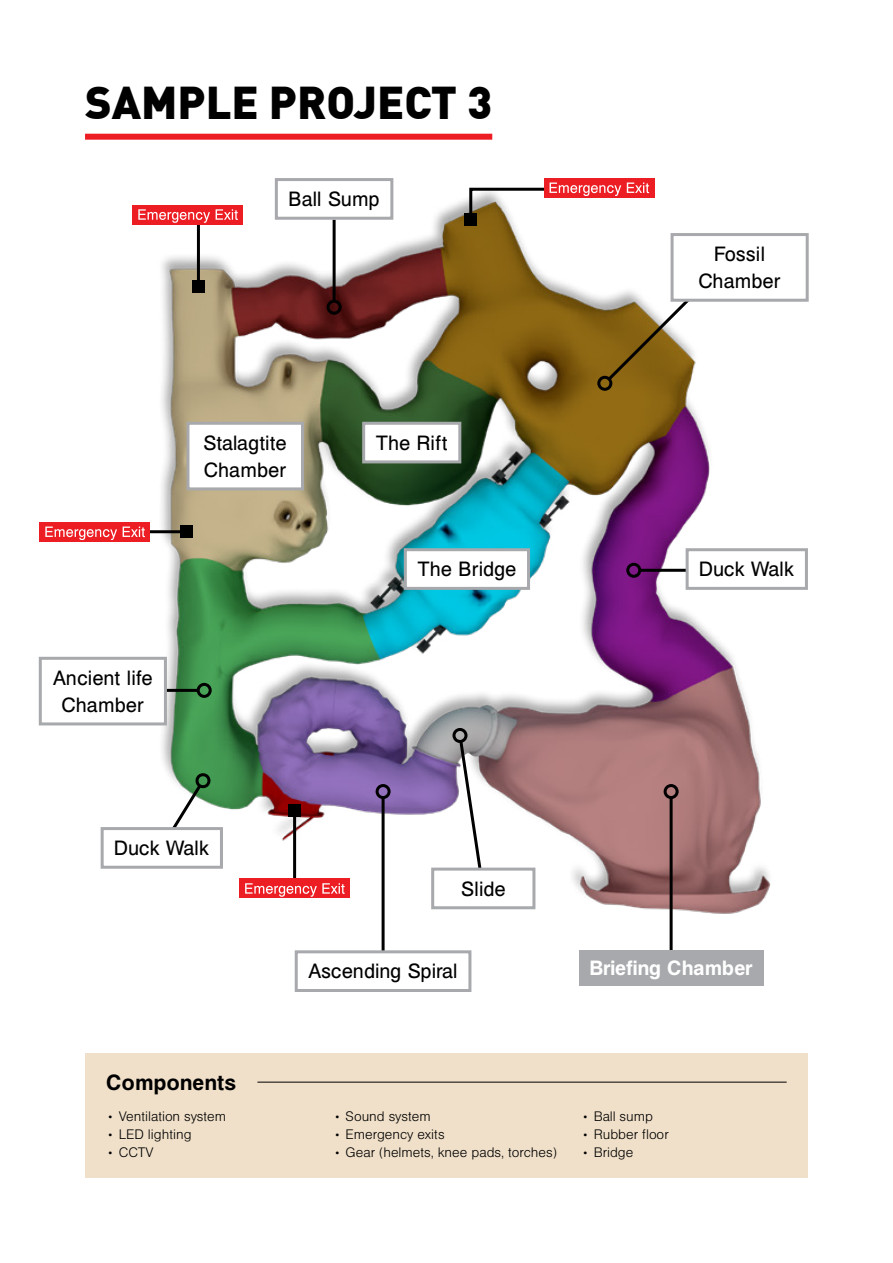
<style>
.page{position:relative;width:893px;height:1263px;background:#fff}
.page>*{position:absolute;margin:0;border:0;box-sizing:border-box;transform-origin:0 0}
.t1{font:900 45px "DIN Pro";color:#000}
.t2{font:700 24px "Helen Bg";letter-spacing:.01em;color:#000}
.t3{font:22.5px/27px "Helen Bg";color:#000;text-align:center}
.t4{font:700 22.5px "Helen Bg";color:#fff}
.t5{font:300 15px "Helen Bg";color:#000}
</style>
<div class="page">
<img style="left:88px;top:133px;width:683px;height:859px">
<hr style="left:111px;top:530px;width:75px;height:3px;background:#000">
<div style="left:180px;top:526px;width:12px;height:12px;background:#000"></div>
<div style="left:465px;top:214px;width:12px;height:12px;background:#000"></div>
<svg style="left:605px;top:274px;width:109px;height:109px"></svg>
<div style="left:597px;top:376px;width:15px;height:15px;border:3px solid #000;border-radius:50%"></div>
<hr style="left:640px;top:569px;width:132px;height:3px;background:#000">
<div style="left:626px;top:563px;width:15px;height:15px;border:3px solid #000;border-radius:50%"></div>
<hr style="left:670px;top:797px;width:3px;height:174px;background:#000">
<div style="left:664px;top:784px;width:15px;height:15px;border:3px solid #000;border-radius:50%"></div>
<hr style="left:382px;top:797px;width:3px;height:174px;background:#000">
<div style="left:376px;top:784px;width:15px;height:15px;border:3px solid #000;border-radius:50%"></div>
<hr style="left:333px;top:220px;width:3px;height:81px;background:#000">
<div style="left:327px;top:300px;width:15px;height:15px;border:3px solid #000;border-radius:50%"></div>
<svg style="left:457px;top:738px;width:26px;height:130px"></svg>
<div style="left:452px;top:728px;width:15px;height:15px;border:3px solid #000;border-radius:50%"></div>
<svg style="left:164px;top:770px;width:50px;height:57px"></svg>
<hr style="left:55px;top:689px;width:143px;height:3px;background:#000">
<div style="left:197px;top:683px;width:15px;height:15px;border:3px solid #000;border-radius:50%"></div>
<hr style="left:293px;top:810px;width:3px;height:69px;background:#000">
<div style="left:289px;top:804px;width:12px;height:12px;background:#000"></div>
<hr style="left:197px;top:217px;width:3px;height:69px;background:#000">
<div style="left:192px;top:280px;width:12px;height:12px;background:#000"></div>
<div style="left:85px;top:1053px;width:723px;height:125px;background:#f0e0c9"></div>
<hr style="left:257px;top:1082px;width:530px;height:1px;background:#000">
<div style="left:85px;top:134px;width:407px;height:6px;background:#ed1d24"></div>
<div style="left:188px;top:423px;width:114px;height:66px;background:#fff"></div>
<div style="left:186px;top:422px;width:118px;height:68px;border:3px solid #a7a9ac"></div>
<div style="left:276px;top:180px;width:116px;height:38px;background:#fff"></div>
<div style="left:275px;top:178px;width:118px;height:42px;border:3px solid #a7a9ac"></div>
<div style="left:687px;top:550px;width:119px;height:38px;background:#fff"></div>
<div style="left:686px;top:548px;width:122px;height:42px;border:3px solid #a7a9ac"></div>
<div style="left:102px;top:828px;width:119px;height:39px;background:#fff"></div>
<div style="left:101px;top:827px;width:122px;height:42px;border:3px solid #a7a9ac"></div>
<div style="left:433px;top:869px;width:101px;height:39px;background:#fff"></div>
<div style="left:431px;top:868px;width:104px;height:41px;border:3px solid #a7a9ac"></div>
<div style="left:672px;top:235px;width:135px;height:65px;background:#fff"></div>
<div style="left:671px;top:233px;width:138px;height:69px;border:3px solid #a7a9ac"></div>
<div style="left:40px;top:658px;width:125px;height:66px;background:#fff"></div>
<div style="left:39px;top:657px;width:128px;height:68px;border:3px solid #a7a9ac"></div>
<div style="left:364px;top:423px;width:96px;height:39px;background:#fff"></div>
<div style="left:362px;top:422px;width:99px;height:41px;border:3px solid #a7a9ac"></div>
<div style="left:405px;top:550px;width:123px;height:38px;background:#fff"></div>
<div style="left:404px;top:548px;width:126px;height:42px;border:3px solid #a7a9ac"></div>
<div style="left:296px;top:952px;width:174px;height:38px;background:#fff"></div>
<div style="left:295px;top:950px;width:176px;height:42px;border:3px solid #a7a9ac"></div>
<div style="left:239px;top:879px;width:111px;height:19px;background:#ed1d24"></div>
<svg style="left:245px;top:883px;width:100px;height:14px"></svg>
<div style="left:133px;top:205px;width:110px;height:19px;background:#ed1d24"></div>
<svg style="left:138px;top:209px;width:100px;height:14px"></svg>
<div style="left:40px;top:522px;width:110px;height:20px;background:#ed1d24"></div>
<svg style="left:45px;top:526px;width:100px;height:14px"></svg>
<div style="left:544px;top:178px;width:110px;height:20px;background:#ed1d24"></div>
<svg style="left:468px;top:183px;width:181px;height:40px"></svg>
<div style="left:579px;top:950px;width:184px;height:36px;background:#a7a9ac"></div>
<h1 class="t1" style="left:85px;top:73px;width:409px">SAMPLE PROJECT 3</h1>
<h3 class="t3" style="left:288px;top:187px;width:93px">Ball Sump</h3>
<h3 class="t3" style="left:204px;top:431px;width:85px;text-align:left">Stalagtite<br>Chamber</h3>
<h3 class="t3" style="left:53px;top:666px;width:101px">Ancient life<br>Chamber</h3>
<h3 class="t3" style="left:114px;top:836px;width:97px">Duck Walk</h3>
<h3 class="t3" style="left:376px;top:431px;width:73px">The Rift</h3>
<h3 class="t3" style="left:417px;top:557px;width:100px">The Bridge</h3>
<h3 class="t3" style="left:461px;top:876px;width:46px">Slide</h3>
<h3 class="t3" style="left:698px;top:242px;width:84px">Fossil<br>Chamber</h3>
<h3 class="t3" style="left:699px;top:557px;width:97px">Duck Walk</h3>
<h2 class="t2" style="left:106px;top:1073px;width:131px">Components</h2>
<p class="t5" style="left:106px;top:1108px;width:121px">• Ventilation system</p>
<p class="t5" style="left:106px;top:1126px;width:87px">• LED lighting</p>
<p class="t5" style="left:106px;top:1144px;width:49px">• CCTV</p>
<h3 class="t3" style="left:308px;top:959px;width:151px">Ascending Spiral</h3>
<h3 class="t4" style="left:589px;top:959px;width:165px">Briefing Chamber</h3>
<p class="t5" style="left:333px;top:1108px;width:99px">• Sound system</p>
<p class="t5" style="left:333px;top:1126px;width:113px">• Emergency exits</p>
<p class="t5" style="left:333px;top:1144px;width:225px">• Gear (helmets, knee pads, torches)</p>
<p class="t5" style="left:581px;top:1108px;width:73px">• Ball sump</p>
<p class="t5" style="left:581px;top:1126px;width:89px">• Rubber floor</p>
<p class="t5" style="left:581px;top:1144px;width:54px">• Bridge</p>
</div>
